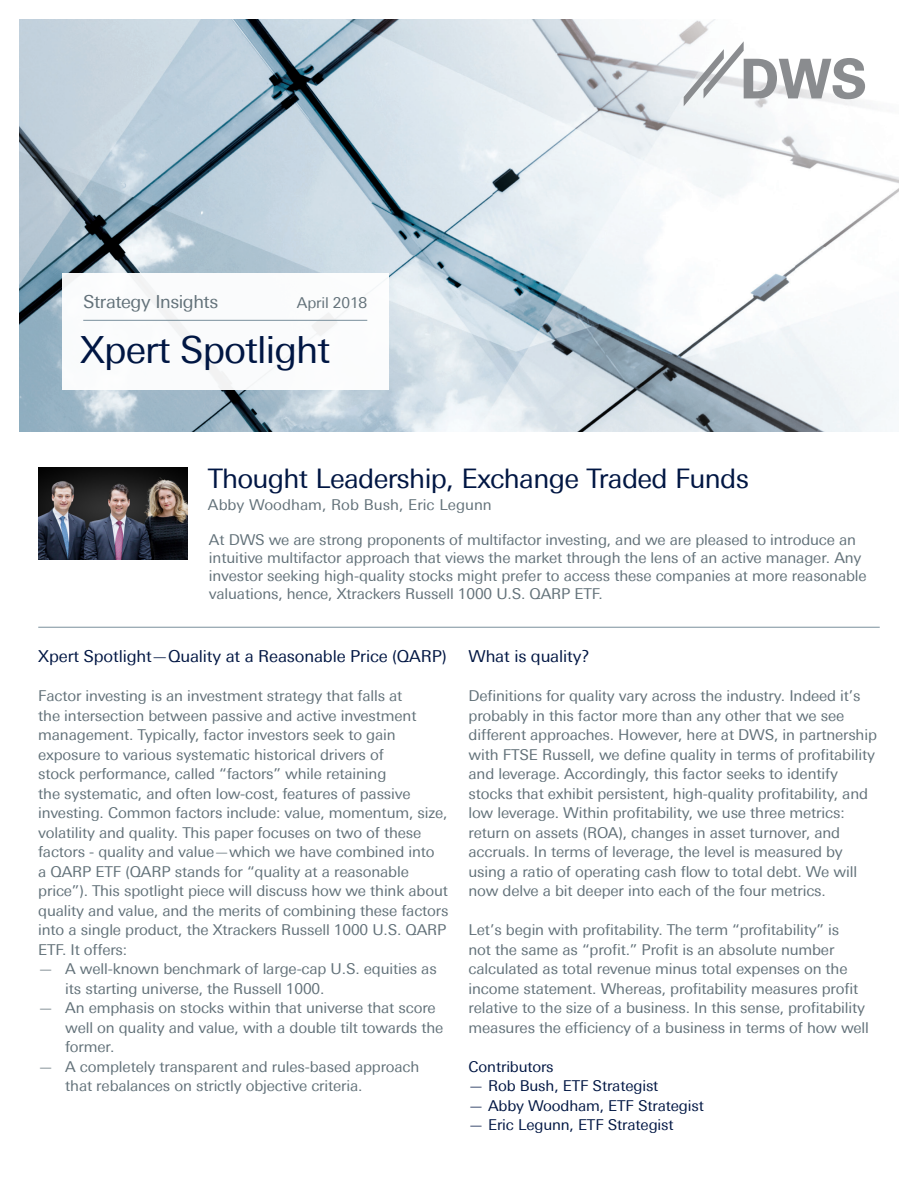
<style>
.page{position:relative;width:918px;height:1188px;background:#fff}
.page>*{position:absolute;margin:0;border:0;box-sizing:border-box;transform-origin:0 0}
.t1{font:37.5px "Univers Deutsche Bank";letter-spacing:-.025em;color:#001643}
.Chapter_Headline{font:27px "Univers Deutsche Bank";letter-spacing:-.025em;color:#001643}
.t2{font:18px "Univers Deutsche Bank";letter-spacing:-.025em;color:#627179}
.Body_copy_Headline{font:16.5px "Univers Deutsche Bank";letter-spacing:-.01em;color:#001643}
.Body_copy{font:15px/19.5px "Univers Deutsche Bank";letter-spacing:-.01em;color:#627179}
.Intro_text{font:15px/18px "Univers Deutsche Bank";letter-spacing:-.01em;color:#627179}
.Body_copy-2{font:15px "Univers Deutsche Bank";letter-spacing:-.01em;color:#001643}
</style>
<div class="page">
<img style="left:19px;top:19px;width:880px;height:413px">
<hr style="left:38px;top:627px;width:842px;height:1px;background:#798f9c">
<div style="left:62px;top:273px;width:326px;height:117px;background:#fff"></div>
<hr style="left:83px;top:320px;width:284px;height:1px;background:#798f9c">
<svg style="left:684px;top:41px;width:181px;height:65px"></svg>
<img style="left:38px;top:467px;width:149px;height:93px">
<p class="t2" style="left:83px;top:291px;width:137px">Strategy Insights</p>
<p class="Body_copy" style="left:297px;top:293px;width:72px">April 2018</p>
<p class="t1" style="left:80px;top:328px;width:252px">Xpert Spotlight</p>
<p class="Chapter_Headline" style="left:208px;top:462px;width:543px">Thought Leadership, Exchange Traded Funds</p>
<p class="Body_copy" style="left:208px;top:495px;width:285px">Abby Woodham, Rob Bush, Eric Legunn</p>
<p class="Intro_text" style="left:209px;top:531px;width:659px">At DWS we are strong proponents of multifactor investing, and we are pleased to introduce an intuitive multifactor approach that views the market through the lens of an active manager. Any investor seeking high-quality stocks might prefer to access these companies at more reasonable valuations, hence, Xtrackers Russell 1000 U.S. QARP ETF.</p>
<p class="Body_copy_Headline" style="left:38px;top:647px;width:410px">Xpert Spotlight—Quality at a Reasonable Price (QARP)</p>
<p class="Body_copy" style="left:38px;top:686px;width:412px">Factor investing is an investment strategy that falls at<br>the intersection between passive and active investment management. Typically, factor investors seek to gain exposure to various systematic historical drivers of<br>stock performance, called “factors” while retaining<br>the systematic, and often low-cost, features of passive investing. Common factors include: value, momentum, size, volatility and quality. This paper focuses on two of these factors - quality and value—which we have combined into<br>a QARP ETF (QARP stands for “quality at a reasonable price”). This spotlight piece will discuss how we think about quality and value, and the merits of combining these factors into a single product, the Xtrackers Russell 1000 U.S. QARP ETF. It offers:</p>
<p class="Body_copy" style="left:65px;top:959px;width:373px;text-indent:-27px">— A well-known benchmark of large-cap U.S. equities as its starting universe, the Russell 1000.</p>
<p class="Body_copy" style="left:65px;top:998px;width:380px;text-indent:-27px">— An emphasis on stocks within that universe that score well on quality and value, with a double tilt towards the former.</p>
<p class="Body_copy" style="left:65px;top:1057px;width:356px;text-indent:-27px">— A completely transparent and rules-based approach that rebalances on strictly objective criteria.</p>
<p class="Body_copy_Headline" style="left:469px;top:647px;width:123px">What is quality?</p>
<p class="Body_copy" style="left:469px;top:686px;width:410px">Definitions for quality vary across the industry. Indeed it’s probably in this factor more than any other that we see different approaches. However, here at DWS, in partnership with FTSE Russell, we define quality in terms of profitability and leverage. Accordingly, this factor seeks to identify stocks that exhibit persistent, high-quality profitability, and low leverage. Within profitability, we use three metrics: return on assets (ROA), changes in asset turnover, and accruals. In terms of leverage, the level is measured by using a ratio of operating cash flow to total debt. We will now delve a bit deeper into each of the four metrics.</p>
<p class="Body_copy" style="left:469px;top:920px;width:402px">Let’s begin with profitability. The term “profitability” is<br>not the same as “profit.” Profit is an absolute number calculated as total revenue minus total expenses on the income statement. Whereas, profitability measures profit relative to the size of a business. In this sense, profitability measures the efficiency of a business in terms of how well</p>
<p class="Body_copy-2" style="left:469px;top:1058px;width:87px">Contributors</p>
<p class="Body_copy-2" style="left:469px;top:1077px;width:191px">— Rob Bush, ETF Strategist</p>
<p class="Body_copy-2" style="left:469px;top:1097px;width:237px">— Abby Woodham, ETF Strategist</p>
<p class="Body_copy-2" style="left:469px;top:1116px;width:207px">— Eric Legunn, ETF Strategist</p>
</div>
